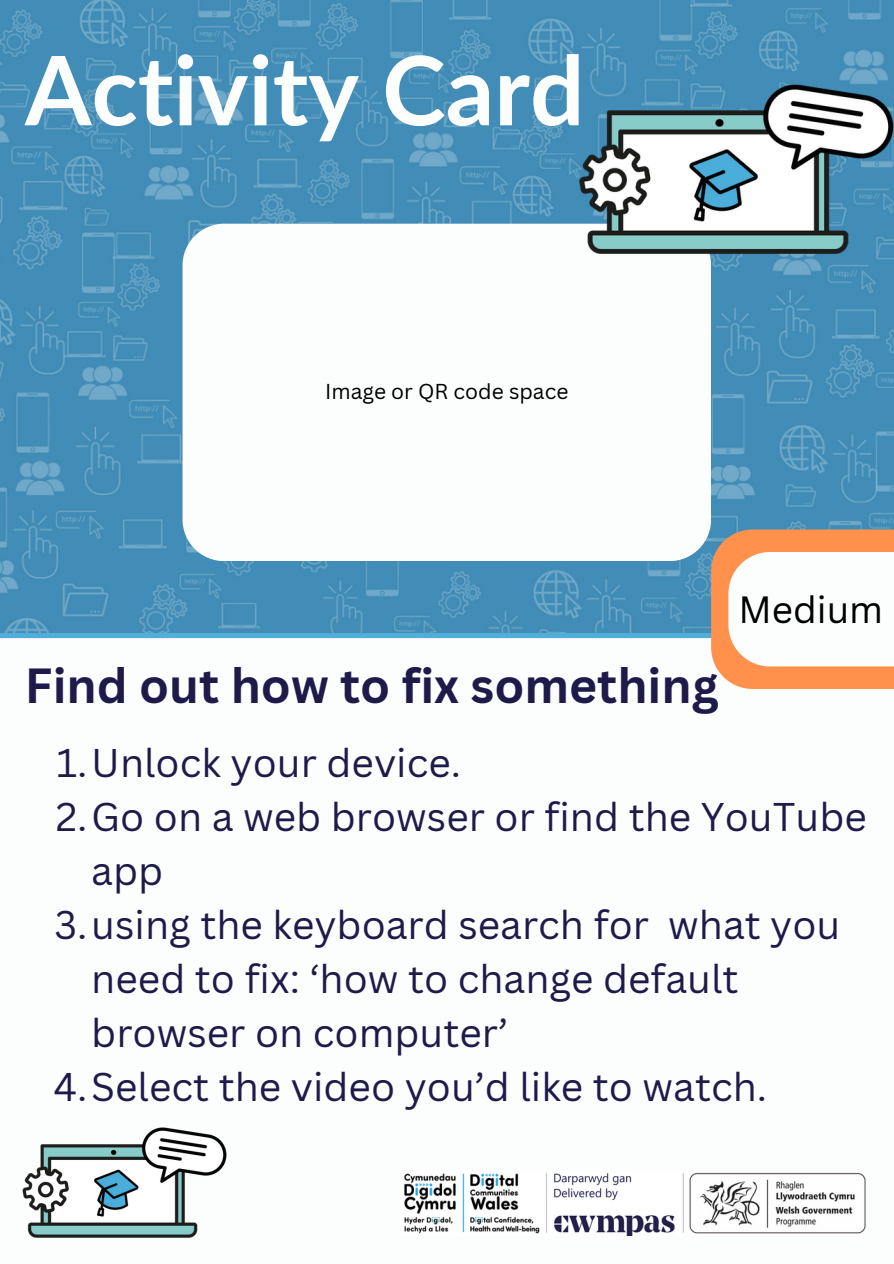
<style>
.page{position:relative;width:894px;height:1264px;background:#fff}
.page>*{position:absolute;margin:0;border:0;box-sizing:border-box;transform-origin:0 0}
.t1{font:700 95.85px "Lato";color:#fcfdfd}
.t2{font:700 48px "Canva Sans";color:#1e1b4b}
.t3{font:39px/54px "Canva Sans";color:#1e1b4b}
.t4{font:36.9px "Canva Sans";color:#000}
.t5{font:21px "Canva Sans";color:#000}
</style>
<div class="page">
<img style="left:404px;top:1172px;width:462px;height:63px">
<img style="left:0;top:0;width:893px;height:632px">
<svg style="left:182px;top:224px;width:529px;height:337px"></svg>
<img style="left:563px;top:4px;width:330px;height:347px">
<img style="left:22px;top:1127px;width:205px;height:111px">
<div style="left:711px;top:529px;width:182px;height:160px;background:#ff914d"></div>
<div style="left:728px;top:552px;width:165px;height:114px;background:#fcfdfd"></div>
<p class="t1" style="left:25px;top:31px;width:560px">Activity Card</p>
<h1 class="t5" style="left:325px;top:377px;width:245px">Image or QR code space</h1>
<p class="t4" style="left:738px;top:584px;width:146px">Medium</p>
<p class="t2" style="left:25px;top:652px;width:695px">Find out how to fix something</p>
<p class="t3" style="left:56px;top:734px;width:406px">1.Unlock your device.</p>
<p class="t3" style="left:91px;top:788px;width:776px;text-indent:-36px">2.Go on a web browser or find the YouTube app</p>
<p class="t3" style="left:91px;top:896px;width:750px;text-indent:-37px">3.using the keyboard search for what you need to fix: ‘how to change default browser on computer’</p>
<p class="t3" style="left:54px;top:1058px;width:714px">4.Select the video you’d like to watch.</p>
</div>
